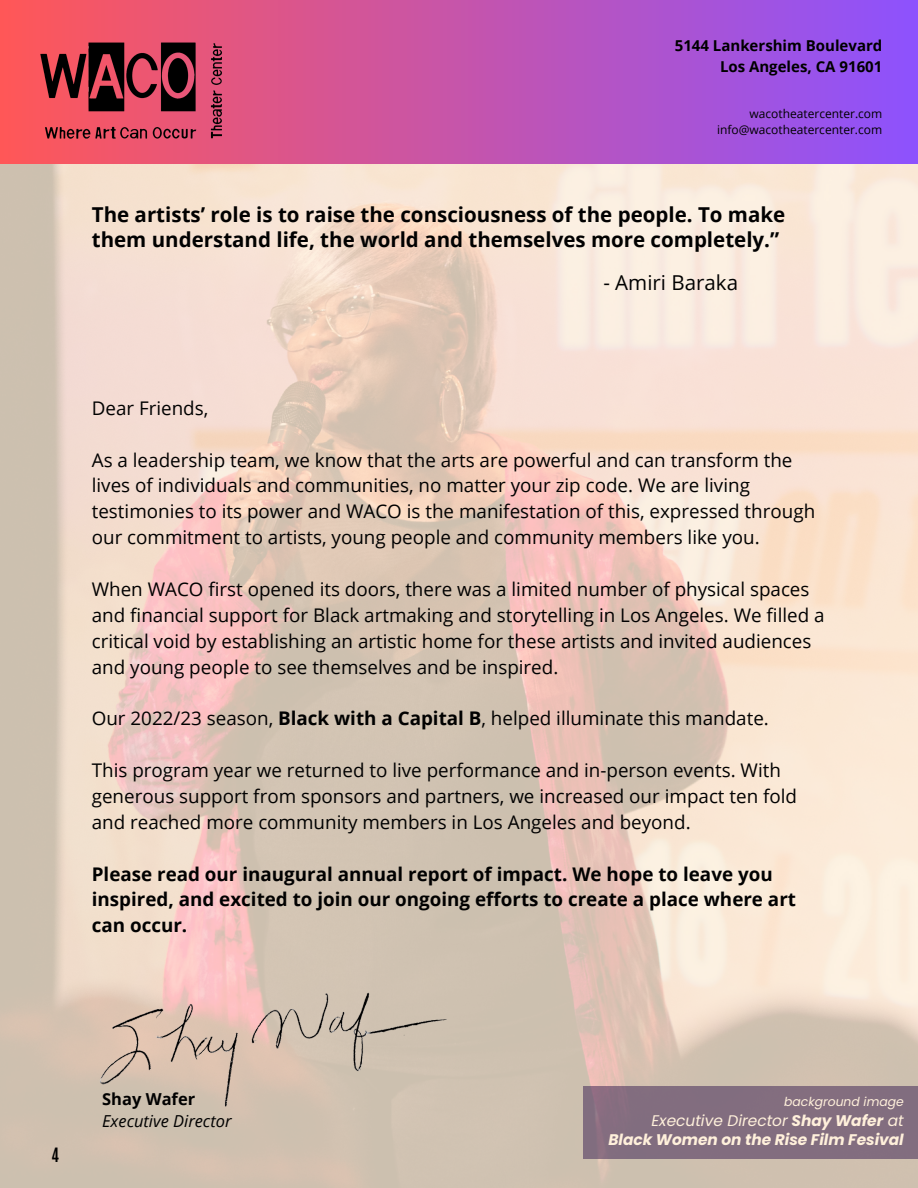
<style>
.page{position:relative;width:918px;height:1188px;background:#fff}
.page>*{position:absolute;margin:0;border:0;box-sizing:border-box;transform-origin:0 0}
.t1{font:700 20.55px/24.8px "Open Sans";color:#010101}
.t2{font:20.55px "Open Sans";color:#010101}
.t3{font:18.75px/25.8px "Open Sans";color:#010101}
.t4{font:700 18.75px/25.8px "Open Sans";color:#010101}
.t5{font:italic 16.5px/22.5px "Open Sans";color:#010101}
.t6{font:700 16.5px "Antonio";color:#000}
.t7{font:italic 700 15.45px/19.6px "Poppins";color:#fff0db;text-align:right}
.t8{font:700 15px/20.2px "Open Sans";color:#000;text-align:right}
.t9{font:italic 12.45px "Poppins";color:#fff0db}
.t10{font:12px "Open Sans";color:#000}
.s1{font-weight:700}
.s2{font-weight:700;font-style:normal}
.s3{font-weight:400}
</style>
<div class="page">
<svg style="left:0;top:0;width:918px;height:164px;background:#b853bd"></svg>
<img style="left:21px;top:0;width:224px;height:204px">
<img style="left:92px;top:943px;width:362px;height:167px">
<div style="left:583px;top:1086px;width:335px;height:73px;background:#826d7f"></div>
<h2 class="t8" style="left:675px;top:35px;width:209px">5144 Lankershim Boulevard<br>Los Angeles, CA 91601</h2>
<h2 class="t10" style="left:750px;top:105px;width:134px">wacotheatercenter.com</h2>
<h2 class="t10" style="left:717px;top:121px;width:167px">info@wacotheatercenter.com</h2>
<h1 class="t1" style="left:92px;top:202px;width:695px">The artists’ role is to raise the consciousness of the people. To make them understand life, the world and themselves more completely.”</h1>
<p class="t2" style="left:603px;top:268px;width:136px">- Amiri Baraka</p>
<p class="t3" style="left:92px;top:395px;width:118px">Dear Friends,</p>
<p class="t3" style="left:92px;top:446px;width:725px">As a leadership team, we know that the arts are powerful and can transform the lives of individuals and communities, no matter your zip code. We are living testimonies to its power and WACO is the manifestation of this, expressed through our commitment to artists, young people and community members like you.</p>
<p class="t3" style="left:92px;top:576px;width:734px">When WACO first opened its doors, there was a limited number of physical spaces and financial support for Black artmaking and storytelling in Los Angeles. We filled a critical void by establishing an artistic home for these artists and invited audiences and young people to see themselves and be inspired.</p>
<h1 class="t3" style="left:92px;top:705px;width:679px">Our 2022/23 season, <span class="s1">Black with a Capital B</span>, helped illuminate this mandate.</h1>
<h2 class="t3" style="left:92px;top:757px;width:707px">This program year we returned to live performance and in-person events. With generous support from sponsors and partners, we increased our impact ten fold and reached more community members in Los Angeles and beyond.</h2>
<p class="t4" style="left:92px;top:860px;width:706px">Please read our inaugural annual report of impact. We hope to leave you inspired, and excited to join our ongoing efforts to create a place where art can occur.</p>
<h4 class="t6" style="left:51px;top:1143px;width:9px">4</h4>
<h2 class="t5" style="left:102px;top:1087px;width:131px"><span class="s2">Shay Wafer<br></span>Executive Director</h2>
<h4 class="t9" style="left:784px;top:1093px;width:121px">background image</h4>
<h4 class="t7" style="left:608px;top:1110px;width:297px"><span class="s3">Executive Director</span> Shay Wafer <span class="s3">at<br></span>Black Women on the Rise Film Fesival</h4>
</div>
